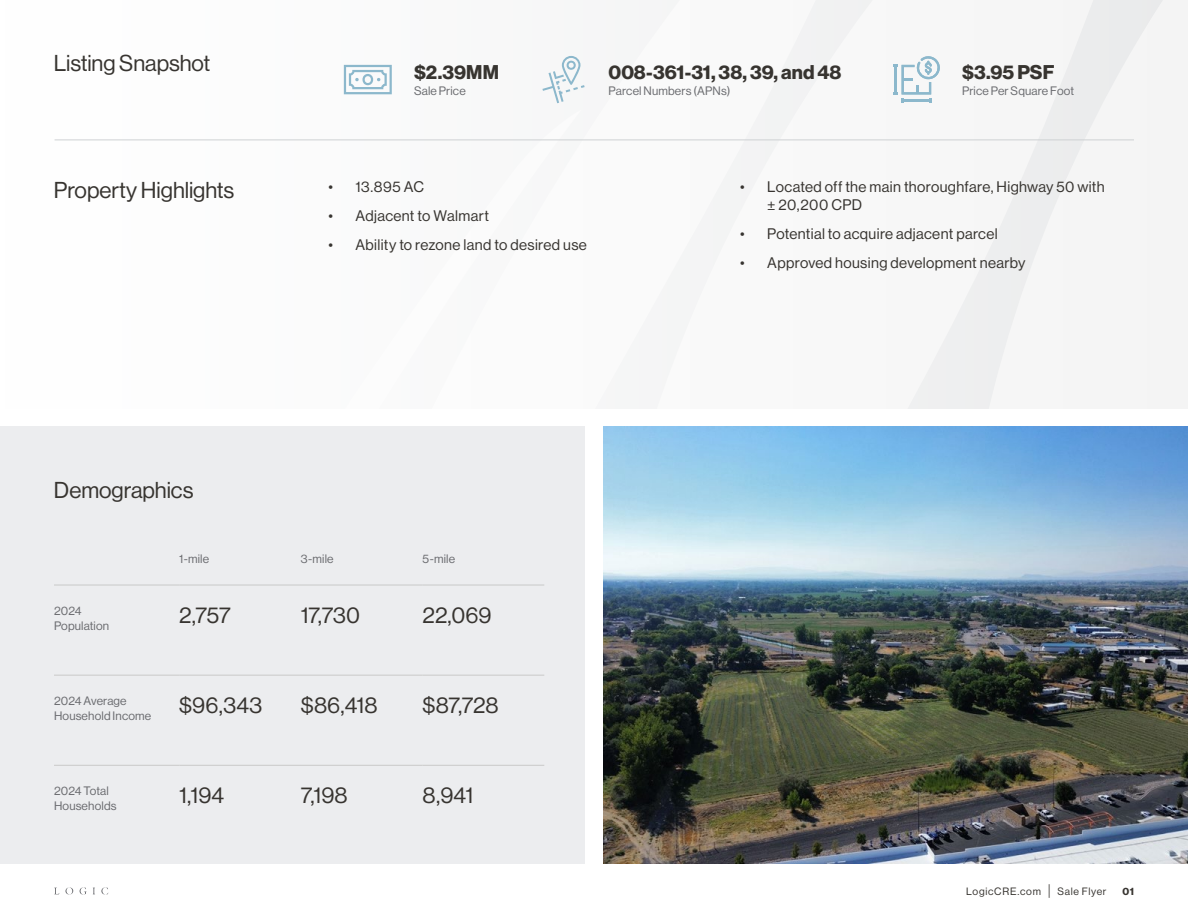
<style>
.page{position:relative;width:1188px;height:918px;background:#fff}
.page>*{position:absolute;margin:0;border:0;box-sizing:border-box;transform-origin:0 0}
.t1{font:22.5px "N Haas Grotesk DS Pro 55 Rg";color:#373430}
.t2{font:19.5px "N Haas Grotesk DS Pro 75 Bd";color:#373430}
.t3{font:15px/18px "N Haas Grotesk DS Pro 55 Rg";letter-spacing:.025em;color:#373430}
.t4{font:12px/15.3px "N Haas Grotesk DS Pro 55 Rg";letter-spacing:.015em;color:#6b6c70}
.t5{font:10.35px "N Haas Grotesk DS Pro 55 Rg";letter-spacing:.07em;color:#373430}
.t6{font:10.35px "N Haas Grotesk DS Pro 75 Bd";color:#373430}
.s1{font-size:15.6px}
</style>
<div class="page">
<svg style="left:54px;top:887px;width:19px;height:8px"></svg>
<svg style="left:80px;top:887px;width:7px;height:8px"></svg>
<svg style="left:93px;top:888px;width:2px;height:6px"></svg>
<svg style="left:101px;top:887px;width:7px;height:8px"></svg>
<svg style="left:958px;top:0;width:230px;height:409px;fill:#f5f5f5"></svg>
<svg style="left:343px;top:0;width:615px;height:409px"></svg>
<svg style="left:54px;top:109px;width:528px;height:300px"></svg>
<div style="left:0;top:427px;width:585px;height:437px;background:#ecedef"></div>
<hr style="left:54px;top:585px;width:125px;height:1px;background:#c9c9c8">
<hr style="left:179px;top:585px;width:122px;height:1px;background:#c9c9c8">
<hr style="left:301px;top:585px;width:122px;height:1px;background:#c9c9c8">
<hr style="left:423px;top:585px;width:121px;height:1px;background:#c9c9c8">
<hr style="left:54px;top:675px;width:125px;height:1px;background:#c9c9c8">
<hr style="left:179px;top:675px;width:122px;height:1px;background:#c9c9c8">
<hr style="left:301px;top:675px;width:122px;height:1px;background:#c9c9c8">
<hr style="left:423px;top:675px;width:121px;height:1px;background:#c9c9c8">
<hr style="left:54px;top:765px;width:125px;height:1px;background:#c9c9c8">
<hr style="left:179px;top:765px;width:122px;height:1px;background:#c9c9c8">
<hr style="left:301px;top:765px;width:122px;height:1px;background:#c9c9c8">
<hr style="left:423px;top:765px;width:121px;height:1px;background:#c9c9c8">
<img style="left:603px;top:427px;width:585px;height:437px">
<hr style="left:55px;top:140px;width:1079px;height:1px;background:#ced1d3">
<svg style="left:344px;top:65px;width:48px;height:29px"></svg>
<svg style="left:542px;top:56px;width:43px;height:47px"></svg>
<svg style="left:893px;top:55px;width:48px;height:48px"></svg>
<h1 class="t1" style="left:54px;top:51px;width:158px">Listing Snapshot</h1>
<h2 class="t2" style="left:414px;top:61px;width:86px">$2.39MM</h2>
<p class="t4" style="left:414px;top:84px;width:53px">Sale Price</p>
<h2 class="t2" style="left:609px;top:61px;width:234px">008-361-31, 38, 39, and 48</h2>
<p class="t4" style="left:609px;top:84px;width:123px">Parcel Numbers (APNs)</p>
<h2 class="t2" style="left:962px;top:61px;width:94px">$3.95 PSF</h2>
<p class="t4" style="left:962px;top:84px;width:113px">Price Per Square Foot</p>
<h1 class="t1" style="left:54px;top:177px;width:182px">Property Highlights</h1>
<p class="t3" style="left:328px;top:178px;width:97px">• 13.895 AC</p>
<p class="t3" style="left:328px;top:207px;width:162px">• Adjacent to Walmart</p>
<p class="t3" style="left:328px;top:236px;width:260px">• Ability to rezone land to desired use</p>
<p class="t3" style="left:767px;top:178px;width:339px;text-indent:-27px">• Located off the main thoroughfare, Highway 50 with ± 20,200 CPD</p>
<p class="t3" style="left:740px;top:225px;width:259px">• Potential to acquire adjacent parcel</p>
<p class="t3" style="left:740px;top:254px;width:287px">• Approved housing development nearby</p>
<h1 class="t1" style="left:54px;top:478px;width:141px">Demographics</h1>
<p class="t4" style="left:179px;top:551px;width:31px">1-mile</p>
<p class="t4" style="left:301px;top:551px;width:34px">3-mile</p>
<p class="t4" style="left:423px;top:551px;width:34px">5-mile</p>
<p class="t4" style="left:54px;top:603px;width:57px">2024<br>Population</p>
<h1 class="t1" style="left:179px;top:602px;width:53px">2,757</h1>
<h1 class="t1" style="left:301px;top:602px;width:61px">17,730</h1>
<h1 class="t1" style="left:423px;top:602px;width:71px">22,069</h1>
<p class="t4" style="left:54px;top:693px;width:210px">2024 Average<br>Household Income <sup>$96,343</sup></p>
<h1 class="t1" style="left:301px;top:692px;width:78px">$86,418</h1>
<h1 class="t1" style="left:423px;top:692px;width:77px">$87,728</h1>
<p class="t4" style="left:54px;top:783px;width:64px">2024 Total<br>Households</p>
<h1 class="t1" style="left:179px;top:782px;width:46px">1,194</h1>
<h1 class="t1" style="left:301px;top:782px;width:48px">7,198</h1>
<h1 class="t1" style="left:423px;top:782px;width:52px">8,941</h1>
<p class="t5" style="left:966px;top:885px;width:142px">LogicCRE.com <span class="s1">|</span> Sale Flyer</p>
<p class="t6" style="left:1122px;top:885px;width:13px">01</p>
</div>
